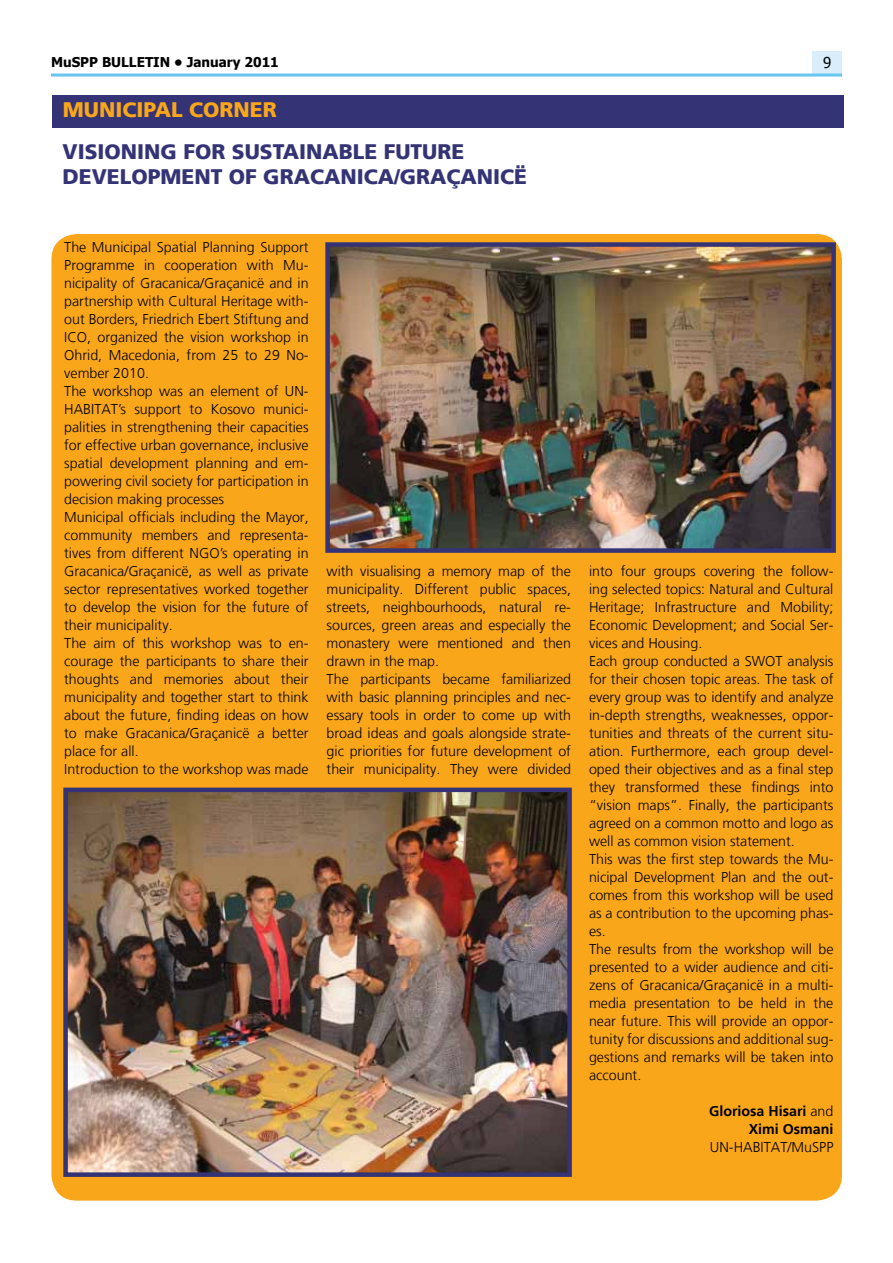
<style>
.page{position:relative;width:893px;height:1263px;background:#fff}
.page>*{position:absolute;margin:0;border:0;box-sizing:border-box;transform-origin:0 0}
.t1{font:900 21px "Frutiger LT";color:#333376}
.t2{font:900 21px "Frutiger LT";color:#faa61a}
.t3{font:15px "Tahoma";color:#000}
.t4{font:300 14.25px/18px "Frutiger LT";color:#000}
.t5{font:700 14.25px/18px "Frutiger LT";color:#000;text-align:right}
.t6{font:700 13.5px "Tahoma";color:#000}
.s1{font-weight:300}
</style>
<div class="page">
<div style="left:812px;top:51px;width:30px;height:24px;background:#d9edfa"></div>
<hr style="left:51px;top:74px;width:791px;height:3px;background:#67c5f0">
<div style="left:51px;top:234px;width:791px;height:966px;background:#faa61a;border-radius:26px"></div>
<img style="left:330px;top:247px;width:501px;height:301px">
<div style="left:325px;top:242px;width:511px;height:311px;border:4px solid #333376"></div>
<img style="left:68px;top:793px;width:499px;height:379px">
<div style="left:63px;top:788px;width:509px;height:389px;border:4px solid #333376"></div>
<div style="left:52px;top:95px;width:792px;height:33px;background:#333376"></div>
<p class="t6" style="left:51px;top:53px;width:229px">MuSPP BULLETIN • January 2011</p>
<p class="t3" style="left:823px;top:53px;width:10px">9</p>
<h1 class="t2" style="left:63px;top:97px;width:34px">MUNI</h1>
<h1 class="t2" style="left:122px;top:97px;width:83px">CIPAL CORNER</h1>
<h1 class="t1" style="left:63px;top:139px;width:14px">VISIONING</h1>
<h1 class="t1" style="left:183px;top:139px;width:63px">FOR SUSTAINAB</h1>
<h1 class="t1" style="left:353px;top:139px;width:57px">LE FUTURE</h1>
<h1 class="t1" style="left:63px;top:164px;width:31px">DEVE</h1>
<h1 class="t1" style="left:120px;top:164px;width:57px">LOPMENT</h1>
<h1 class="t1" style="left:229px;top:164px;width:50px">OF GRACANI</h1>
<h1 class="t1" style="left:364px;top:164px;width:53px">CA/GRA</h1>
<h1 class="t1" style="left:447px;top:164px;width:28px">ÇANI</h1>
<h1 class="t1" style="left:500px;top:164px;width:28px">CË</h1>
<p class="t4" style="left:64px;top:238px;width:246px">The Municipal Spatial Planning Support Programme in cooperation with Mu&shy;nicipality of Gracanica/Graçanicë and in partnership with Cultural Heritage with&shy;out Borders, Friedrich Ebert Stiftung and ICO, organized the vision workshop in Ohrid, Macedonia, from 25 to 29 No&shy;vember 2010.<br>The workshop was an element of UN-HABITAT’s support to Kosovo munici&shy;palities in strengthening their capacities for effective urban governance, inclusive spatial development planning and em&shy;powering civil society for participation in decision making processes<br>Municipal officials including the Mayor, community members and representa&shy;tives from different NGO’s operating in Gracanica/Graçanicë, as well as private sector representatives worked together to develop the vision for the future of their municipality.<br>The aim of this workshop was to en&shy;courage the participants to share their thoughts and memories about their municipality and together start to think about the future, finding ideas on how to make Gracanica/Graçanicë a better place for all.<br>Introduction to the workshop was made</p>
<p class="t4" style="left:327px;top:562px;width:246px">with visualising a memory map of the municipality. Different public spaces, streets, neighbourhoods, natural re&shy;sources, green areas and especially the monastery were mentioned and then drawn in the map.<br>The participants became familiarized with basic planning principles and nec&shy;essary tools in order to come up with broad ideas and goals alongside strate&shy;gic priorities for future development of their municipality. They were divided</p>
<p class="t4" style="left:589px;top:562px;width:246px">into four groups covering the follow&shy;ing selected topics: Natural and Cultural Heritage; Infrastructure and Mobility; Economic Development; and Social Ser&shy;vices and Housing.<br>Each group conducted a SWOT analysis for their chosen topic areas. The task of every group was to identify and analyze in-depth strengths, weaknesses, oppor&shy;tunities and threats of the current situ&shy;ation. Furthermore, each group devel&shy;oped their objectives and as a final step they transformed these findings into “vision maps”. Finally, the participants agreed on a common motto and logo as well as common vision statement.<br>This was the first step towards the Mu&shy;nicipal Development Plan and the out&shy;comes from this workshop will be used as a contribution to the upcoming phas&shy;es.<br>The results from the workshop will be presented to a wider audience and citi&shy;zens of Gracanica/Graçanicë in a multi&shy;media presentation to be held in the near future. This will provide an oppor&shy;tunity for discussions and additional sug&shy;gestions and remarks will be taken into account.</p>
<p class="t5" style="left:709px;top:1102px;width:126px">Gloriosa Hisari <span class="s1">and<br></span>Ximi Osmani</p>
<p class="t4" style="left:710px;top:1138px;width:125px">UN-HABITAT/MuSPP</p>
</div>
